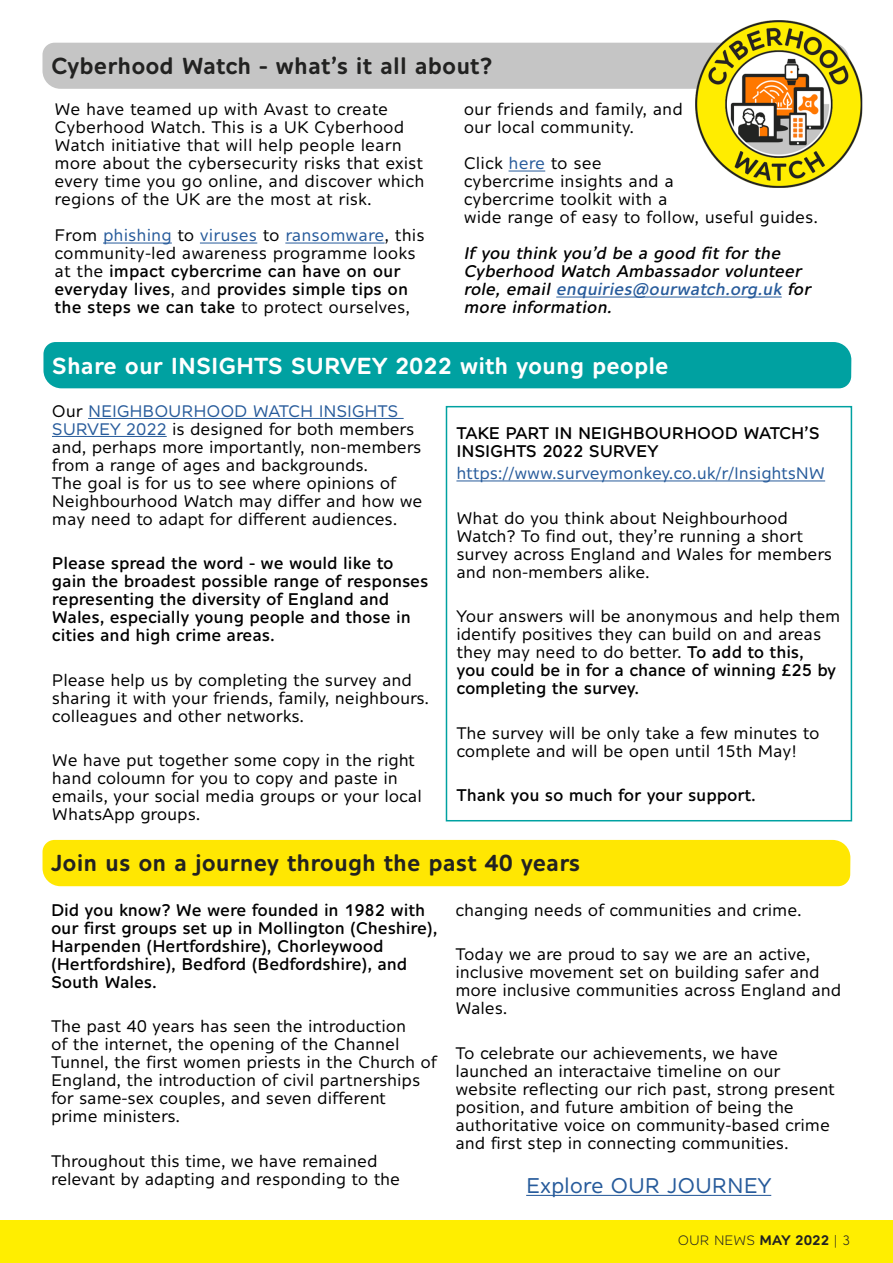
<style>
.page{position:relative;width:893px;height:1263px;background:#fff}
.page>*{position:absolute;margin:0;border:0;box-sizing:border-box;transform-origin:0 0}
.t1{font:600 22.5px "Alleyn";color:#222221}
.t2{font:600 22.5px "Alleyn";color:#fff}
.t3{font:21px "Alleyn";letter-spacing:-.01em;color:#275b9b}
.t4{font:16.5px/18px "Alleyn";letter-spacing:-.01em;color:#000}
.t5{font:500 16.5px/18px "Alleyn";letter-spacing:-.01em;color:#000}
.t6{font:italic 500 16.5px/18px "Alleyn";color:#000}
.t7{font:16.5px "Alleyn";letter-spacing:-.01em;color:#275b9b}
.t8{font:13.5px "Alleyn";color:#222221}
.s1{font-weight:400}
.s2{font-weight:400;color:#275b9b}
.s3{color:#275b9b}
.s4{font-weight:500}
.s5{font-weight:600}
</style>
<div class="page">
<div style="left:0;top:1220px;width:893px;height:43px;background:#fe0"></div>
<hr style="left:103px;top:243px;width:69px;height:1px;background:#275b9b">
<hr style="left:200px;top:243px;width:57px;height:1px;background:#275b9b">
<hr style="left:285px;top:243px;width:100px;height:1px;background:#275b9b">
<hr style="left:509px;top:171px;width:36px;height:1px;background:#275b9b">
<hr style="left:556px;top:297px;width:226px;height:1px;background:#275b9b">
<div style="left:42px;top:43px;width:651px;height:46px;background:#c5c5c5"></div>
<img style="left:693px;top:20px;width:170px;height:168px">
<hr style="left:88px;top:418px;width:316px;height:1px;background:#275b9b">
<hr style="left:52px;top:436px;width:115px;height:1px;background:#275b9b">
<hr style="left:456px;top:480px;width:369px;height:1px;background:#275b9b">
<div style="left:43px;top:342px;width:808px;height:46px;background:#00a1a1"></div>
<div style="left:446px;top:406px;width:406px;height:415px;border:2px solid #00a1a1"></div>
<hr style="left:526px;top:1195px;width:245px;height:1px;background:#275b9b">
<div style="left:43px;top:840px;width:807px;height:46px;background:#ffe702"></div>
<h1 class="t1" style="left:51px;top:52px;width:443px">Cyberhood Watch - what’s it all about?</h1>
<p class="t4" style="left:55px;top:100px;width:371px">We have teamed up with Avast to create Cyberhood Watch. This is a UK Cyberhood Watch initiative that will help people learn more about the cybersecurity risks that exist every time you go online, and discover which regions of the UK are the most at risk.</p>
<p class="t5" style="left:55px;top:226px;width:372px"><span class="s1">From</span> <span class="s2">phishing</span> <span class="s1">to</span> <span class="s2">viruses</span> <span class="s1">to</span> <span class="s2">ransomware</span><span class="s1">, this community-led awareness programme looks at the</span> impact cybercrime can have on our everyday lives<span class="s1">, and</span> provides simple tips on the steps we can take <span class="s1">to protect ourselves,</span></p>
<p class="t4" style="left:464px;top:100px;width:221px">our friends and family, and our local community.</p>
<p class="t4" style="left:464px;top:154px;width:356px">Click <span class="s3">here</span> to see<br>cybercrime insights and a<br>cybercrime toolkit with a<br>wide range of easy to follow, useful guides.</p>
<p class="t6" style="left:464px;top:244px;width:349px">If you think you’d be a good fit for the Cyberhood Watch Ambassador volunteer role, email <span class="s3">enquiries@ourwatch.org.uk</span> for more information.</p>
<h1 class="t2" style="left:52px;top:352px;width:618px">Share our INSIGHTS SURVEY 2022 with young people</h1>
<p class="t4" style="left:52px;top:402px;width:372px">Our <span class="s3">NEIGHBOURHOOD WATCH INSIGHTS SURVEY 2022</span> is designed for both members and, perhaps more importantly, non-members from a range of ages and backgrounds.<br>The goal is for us to see where opinions of Neighbourhood Watch may differ and how we may need to adapt for different audiences.</p>
<p class="t5" style="left:52px;top:554px;width:378px">Please spread the word - we would like to gain the broadest possible range of responses representing the diversity of England and Wales, especially young people and those in cities and high crime areas.</p>
<p class="t4" style="left:52px;top:671px;width:379px">Please help us by completing the survey and sharing it with your friends, family, neighbours. colleagues and other networks.</p>
<p class="t4" style="left:52px;top:751px;width:371px">We have put together some copy in the right hand coloumn for you to copy and paste in emails, your social media groups or your local WhatsApp groups.</p>
<p class="t5" style="left:456px;top:424px;width:365px">TAKE PART IN NEIGHBOURHOOD WATCH’S<br>INSIGHTS 2022 SURVEY</p>
<p class="t7" style="left:456px;top:463px;width:370px">https://www.surveymonkey.co.uk/r/InsightsNW</p>
<p class="t4" style="left:456px;top:509px;width:377px">What do you think about Neighbourhood Watch? To find out, they’re running a short survey across England and Wales for members and non-members alike.</p>
<p class="t4" style="left:456px;top:607px;width:385px">Your answers will be anonymous and help them identify positives they can build on and areas they may need to do better. <span class="s4">To add to this,<br>you could be in for a chance of winning £25 by completing the survey.</span></p>
<p class="t4" style="left:456px;top:724px;width:365px">The survey will be only take a few minutes to complete and will be open until 15th May!</p>
<p class="t5" style="left:456px;top:786px;width:301px">Thank you so much for your support.</p>
<h1 class="t1" style="left:51px;top:849px;width:531px">Join us on a journey through the past 40 years</h1>
<p class="t5" style="left:51px;top:900px;width:388px">Did you know? We were founded in 1982 with our first groups set up in Mollington (Cheshire), Harpenden (Hertfordshire), Chorleywood (Hertfordshire), Bedford (Bedfordshire), and South Wales.</p>
<p class="t4" style="left:51px;top:1017px;width:387px">The past 40 years has seen the introduction<br>of the internet, the opening of the Channel Tunnel, the first women priests in the Church of England, the introduction of civil partnerships for same-sex couples, and seven different<br>prime ministers.</p>
<p class="t4" style="left:51px;top:1151px;width:351px">Throughout this time, we have remained relevant by adapting and responding to the</p>
<p class="t4" style="left:455px;top:900px;width:348px">changing needs of communities and crime.</p>
<p class="t4" style="left:455px;top:945px;width:387px">Today we are proud to say we are an active, inclusive movement set on building safer and more inclusive communities across England and Wales.</p>
<p class="t4" style="left:455px;top:1043px;width:381px">To celebrate our achievements, we have launched an interactaive timeline on our website reflecting our rich past, strong present position, and future ambition of being the authoritative voice on community-based crime and first step in connecting communities.</p>
<p class="t3" style="left:526px;top:1173px;width:247px">Explore OUR JOURNEY</p>
<p class="t8" style="left:678px;top:1232px;width:174px">OUR NEWS <span class="s5">MAY 2022</span> | 3</p>
</div>
